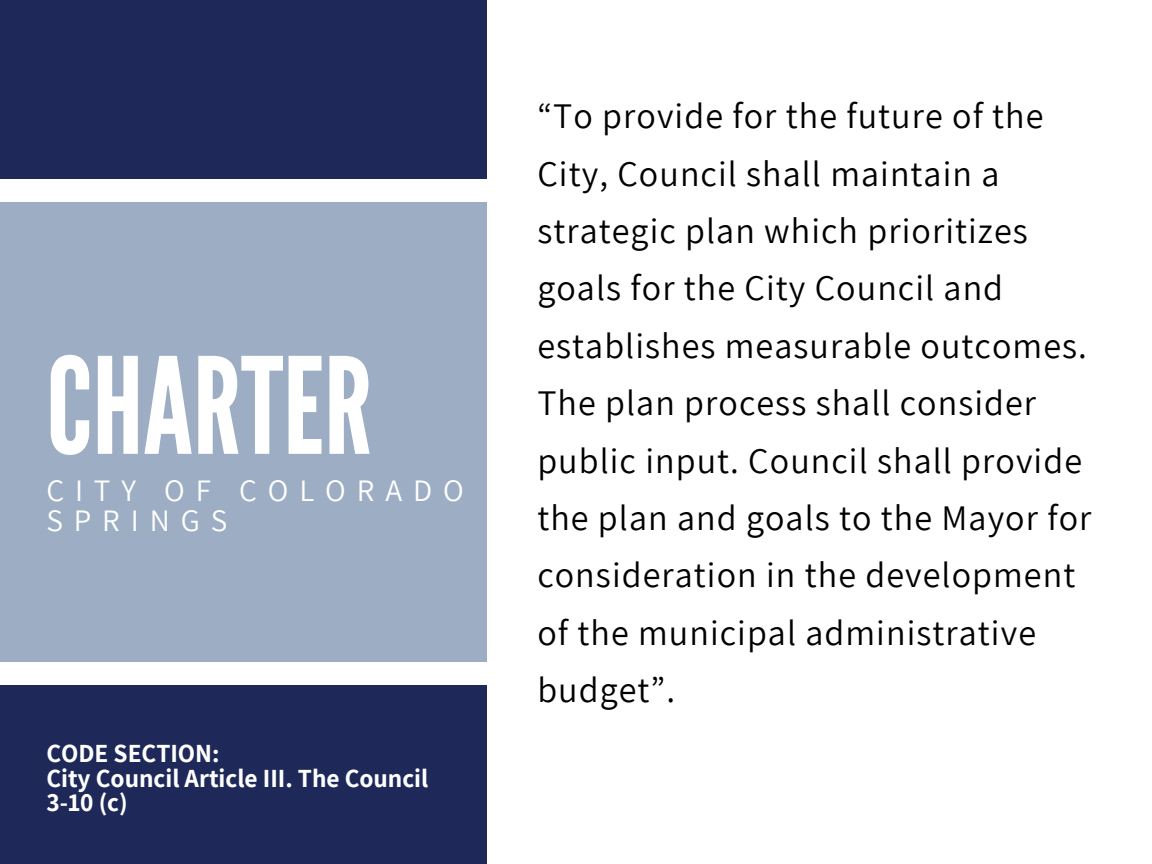
<style>
.page{position:relative;width:1152px;height:864px;background:#fff}
.page>*{position:absolute;margin:0;border:0;box-sizing:border-box;transform-origin:0 0}
.t1{font:133.35px "League Gothic";color:#fff}
.t2{font:36px/57.3px "Assistant";letter-spacing:.03em;color:#000}
.t3{font:31.2px/30.3px "Assistant";letter-spacing:.35em;color:#fff}
.t4{font:700 25.5px/24.8px "Assistant";color:#fff}
</style>
<div class="page">
<div style="left:0;top:202px;width:487px;height:460px;background:#9daec4"></div>
<div style="left:0;top:685px;width:487px;height:179px;background:#1e2959"></div>
<div style="left:0;top:0;width:487px;height:179px;background:#1e2959"></div>
<h3 class="t1" style="left:46px;top:329px;width:327px">CHARTER</h3>
<h2 class="t3" style="left:46px;top:475px;width:419px">CITY OF COLORADO<br>SPRINGS</h2>
<p class="t4" style="left:46px;top:740px;width:384px">CODE SECTION:<br>City Council Article III. The Council<br>3-10 (c)</p>
<h1 class="t2" style="left:537px;top:86px;width:556px">“To provide for the future of the<br>City, Council shall maintain a strategic plan which prioritizes goals for the City Council and establishes measurable outcomes.<br>The plan process shall consider public input. Council shall provide the plan and goals to the Mayor for consideration in the development of the municipal administrative budget”.</h1>
</div>
